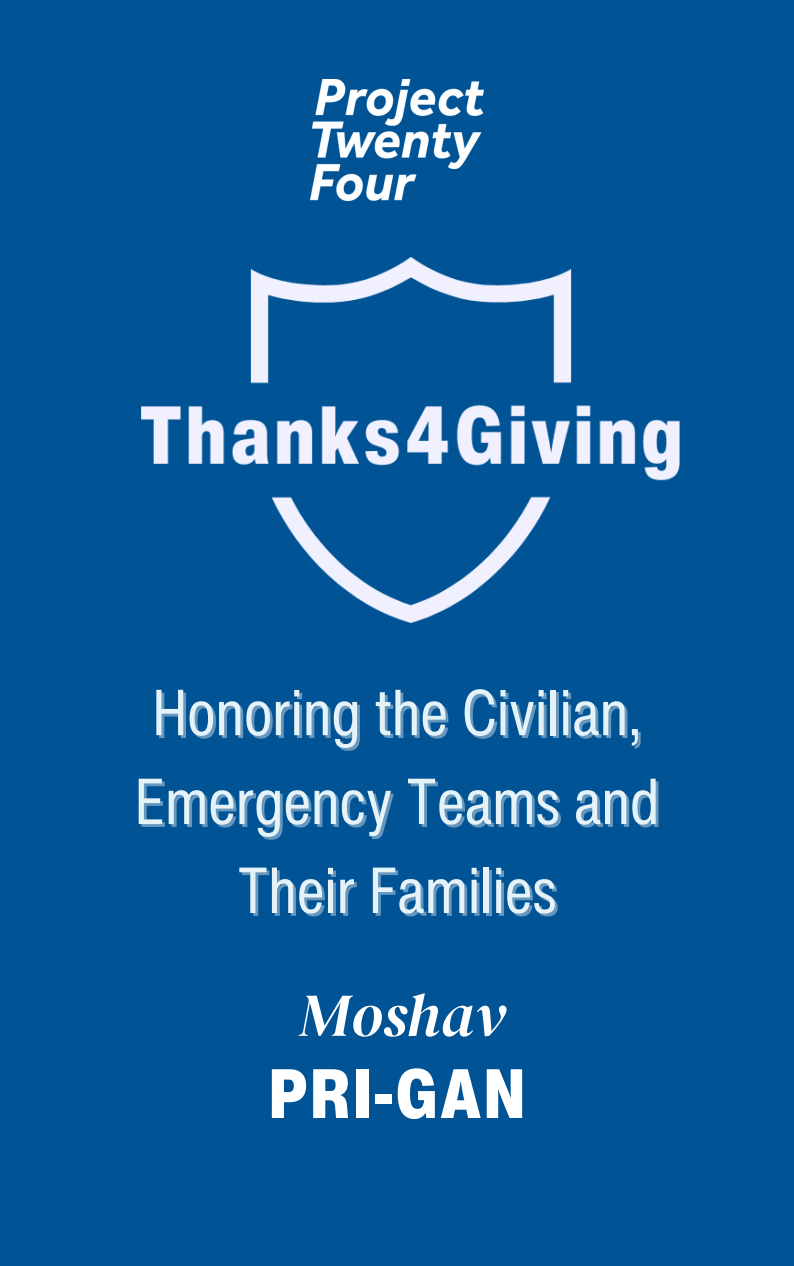
<style>
.page{position:relative;width:794px;height:1266px;background:#fff}
.page>*{position:absolute;margin:0;border:0;box-sizing:border-box;transform-origin:0 0}
.t1{font:900 condensed 68.47px "Helvetica Now Text";letter-spacing:.035em;color:#fff}
.t2{font:condensed 63.75px "Helvetica Now Text";color:#e5f2f7}
.t3{font:italic 60.68px "DM Serif Display";color:#fff}
</style>
<div class="page">
<div style="left:0;top:0;width:793px;height:1266px;background:#005495"></div>
<img style="left:141px;top:257px;width:539px;height:365px">
<img style="left:310px;top:79px;width:173px;height:122px">
<h2 class="t2" style="left:152px;top:664px;width:490px">Honoring the Civilian,</h2>
<h3 class="t2" style="left:135px;top:753px;width:525px">Emergency Teams and</h3>
<h1 class="t2" style="left:237px;top:842px;width:320px">Their Families</h1>
<p class="t3" style="left:299px;top:973px;width:207px">Moshav</p>
<p class="t1" style="left:268px;top:1042px;width:258px">PRI-GAN</p>
</div>
